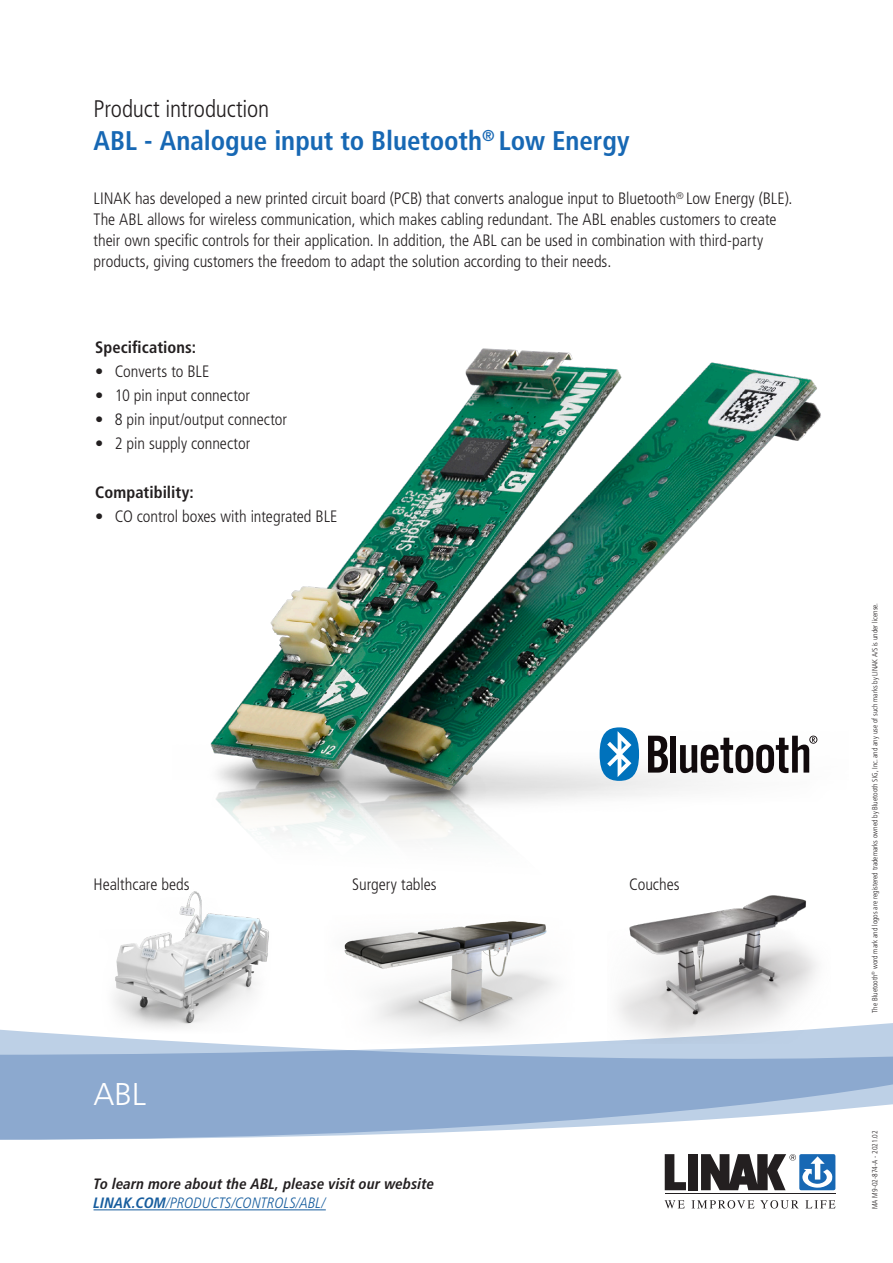
<style>
.page{position:relative;width:893px;height:1263px;background:#fff}
.page>*{position:absolute;margin:0;border:0;box-sizing:border-box;transform-origin:0 0}
.t1{font:300 31.5px "Frutiger LT Pro";color:#fff}
.t2{font:700 condensed 27px "Frutiger LT Pro";color:#1768b4}
.t3{font:300 condensed 24px "Frutiger LT Pro";letter-spacing:-.01em;color:#231f20}
.t4{font:300 condensed 16.5px/21px "Frutiger LT Pro";letter-spacing:-.005em;color:#231f20}
.t5{font:700 condensed 16.5px "Frutiger LT Pro";letter-spacing:.005em;color:#231f20}
.t6{font:italic 700 condensed 15px/19.5px "Frutiger LT Pro";letter-spacing:.01em;color:#231f20}
._9_15_pkt_brød{font:300 condensed 7.5px "Frutiger LT Pro";color:#231f20}
.s1{color:#175d9e}
.s2{font-weight:300;color:#175d9e}
</style>
<div class="page">
<img style="left:618px;top:955px;width:199px;height:67px">
<img style="left:348px;top:955px;width:208px;height:67px">
<svg style="left:384px;top:1022px;width:509px;height:6px"></svg>
<svg style="left:0;top:1028px;width:893px;height:112px;fill:#8ca9cf"></svg>
<img style="left:94px;top:932px;width:216px;height:115px">
<svg style="left:665px;top:1154px;width:21px;height:36px"></svg>
<div style="left:688px;top:1154px;width:10px;height:36px;background:#231f20"></div>
<svg style="left:664px;top:1200px;width:21px;height:8px"></svg>
<svg style="left:691px;top:1200px;width:63px;height:8px"></svg>
<svg style="left:760px;top:1200px;width:38px;height:8px"></svg>
<svg style="left:805px;top:1200px;width:30px;height:8px"></svg>
<hr style="left:665px;top:1193px;width:170px;height:1px;background:#231f20">
<svg style="left:701px;top:1154px;width:134px;height:36px"></svg>
<img style="left:172px;top:348px;width:649px;height:607px">
<hr style="left:94px;top:1209px;width:232px;height:1px;background:#175d9e">
<svg style="left:648px;top:736px;width:20px;height:36px"></svg>
<div style="left:670px;top:736px;width:6px;height:36px;background:#110a0c"></div>
<svg style="left:680px;top:736px;width:137px;height:37px"></svg>
<svg style="left:600px;top:727px;width:39px;height:54px"></svg>
<p class="t3" style="left:94px;top:95px;width:177px">Product introduction</p>
<p class="t2" style="left:94px;top:125px;width:538px">ABL - Analogue input to Bluetooth<sup>®</sup> Low Energy</p>
<p class="t4" style="left:94px;top:188px;width:701px">LINAK has developed a new printed circuit board (PCB) that converts analogue input to Bluetooth<sup>®</sup> Low Energy (BLE).<br>The ABL allows for wireless communication, which makes cabling redundant. The ABL enables customers to create their own specific controls for their application. In addition, the ABL can be used in combination with third-party products, giving customers the freedom to adapt the solution according to their needs.</p>
<p class="t5" style="left:95px;top:337px;width:102px">Specifications:</p>
<p class="t4" style="left:95px;top:361px;width:116px">• Converts to BLE</p>
<p class="t4" style="left:95px;top:385px;width:156px">• 10 pin input connector</p>
<p class="t4" style="left:95px;top:409px;width:193px">• 8 pin input/output connector</p>
<p class="t4" style="left:95px;top:433px;width:157px">• 2 pin supply connector</p>
<p class="t5" style="left:95px;top:483px;width:100px">Compatibility:</p>
<p class="t4" style="left:95px;top:506px;width:244px">• CO control boxes with integrated BLE</p>
<p class="t4" style="left:94px;top:874px;width:98px">Healthcare beds</p>
<p class="t4" style="left:352px;top:874px;width:86px">Surgery tables</p>
<p class="t4" style="left:629px;top:874px;width:52px">Couches</p>
<p class="t1" style="left:94px;top:1076px;width:54px">ABL</p>
<p class="t6" style="left:94px;top:1174px;width:342px">To learn more about the ABL, please visit our website<br><span class="s1">LINAK.COM</span><span class="s2">/PRODUCTS/CONTROLS/ABL/</span></p>
<p class="_9_15_pkt_brød" style="left:870px;top:1012px;width:411px;rotate:-90deg">The Bluetooth<sup>®</sup> word mark and logos are registered trademarks owned by Bluetooth SIG, Inc. and any use of such marks by LINAK A/S is under license.</p>
<p class="_9_15_pkt_brød" style="left:870px;top:1209px;width:80px;rotate:-90deg">MA M9-02-874-A - 2021.02</p>
</div>
